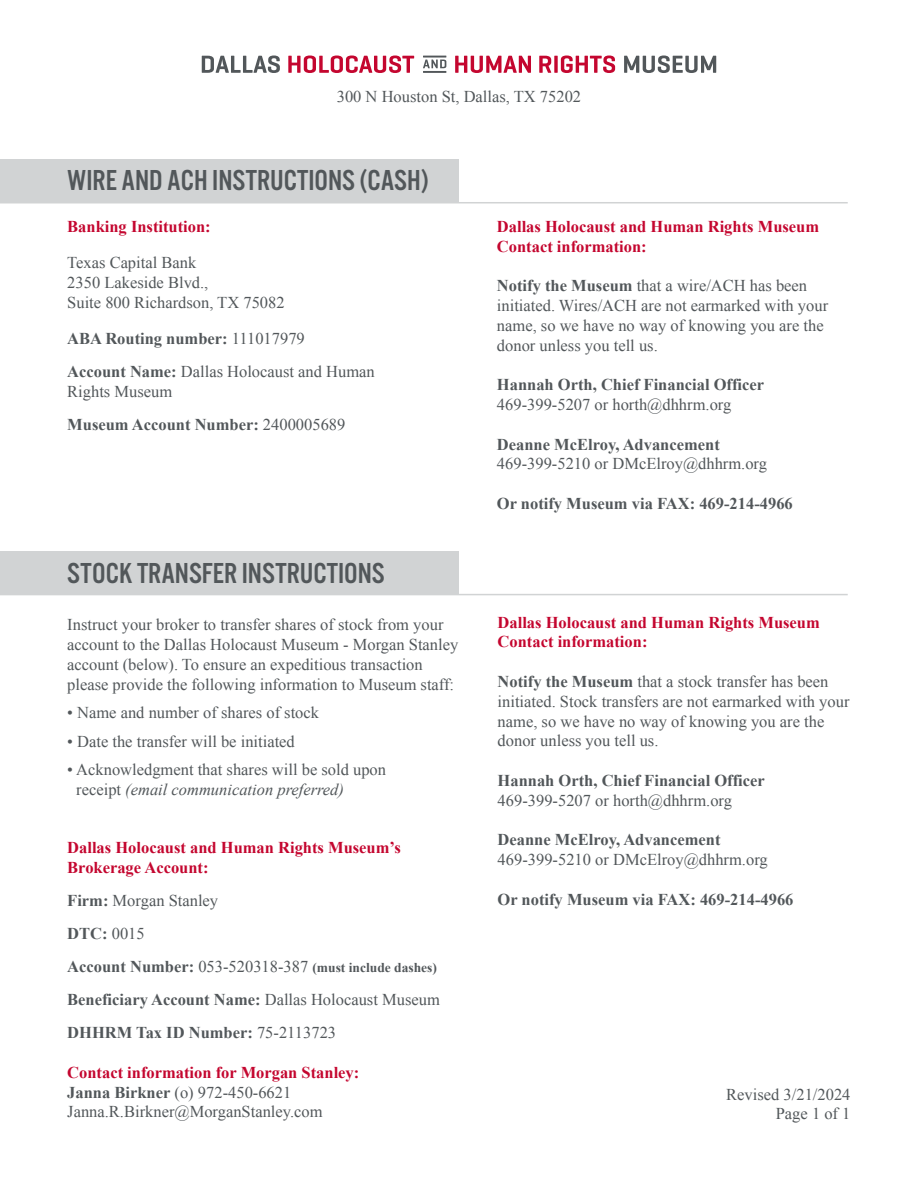
<style>
.page{position:relative;width:918px;height:1188px;background:#fff}
.page>*{position:absolute;margin:0;border:0;box-sizing:border-box;transform-origin:0 0}
.t1{font:30px "Alternate Got No 3 D";color:#52575a}
.t2{font:16.5px/19.8px "Times New Roman";color:#52575a}
.t3{font:700 16.5px/33px "Times New Roman";color:#52575a}
.t4{font:700 16.5px/19.8px "Times New Roman";color:#c4062f}
.t5{font:700 13.5px "Times New Roman";color:#52575a}
.s1{font-weight:700}
.s2{font-style:italic}
.s3{font-size:16.5px}
.s4{font-weight:400;font-size:16.5px}
.s5{font-weight:400}
.s6{font-weight:700;color:#c4062f}
</style>
<div class="page">
<div style="left:0;top:159px;width:459px;height:44px;background:#d1d3d4"></div>
<div style="left:0;top:551px;width:459px;height:44px;background:#d1d3d4"></div>
<svg style="left:202px;top:56px;width:78px;height:17px"></svg>
<svg style="left:624px;top:56px;width:92px;height:17px"></svg>
<svg style="left:423px;top:60px;width:23px;height:8px"></svg>
<svg style="left:455px;top:56px;width:76px;height:17px"></svg>
<svg style="left:539px;top:56px;width:12px;height:17px"></svg>
<svg style="left:554px;top:56px;width:4px;height:17px"></svg>
<svg style="left:561px;top:56px;width:54px;height:17px"></svg>
<svg style="left:288px;top:56px;width:126px;height:17px"></svg>
<hr style="left:423px;top:71px;width:23px;height:2px;background:#52575a">
<hr style="left:423px;top:56px;width:23px;height:2px;background:#52575a">
<hr style="left:0;top:202px;width:848px;height:1px;background:#d1d3d4">
<hr style="left:0;top:594px;width:848px;height:1px;background:#d1d3d4">
<p class="t2" style="left:337px;top:86px;width:246px">300 N Houston St, Dallas, TX 75202</p>
<h1 class="t1" style="left:67px;top:165px;width:363px">WIRE AND ACH INSTRUCTIONS (CASH)</h1>
<p class="t4" style="left:67px;top:216px;width:145px">Banking Institution:</p>
<p class="t2" style="left:67px;top:252px;width:219px">Texas Capital Bank<br>2350 Lakeside Blvd.,<br>Suite 800 Richardson, TX 75082</p>
<p class="t2" style="left:67px;top:322px;width:309px;line-height:33px"><span class="s1">ABA Routing number:</span> 111017979<br><span class="s1">Account Name:</span> Dallas Holocaust and Human</p>
<p class="t2" style="left:67px;top:375px;width:280px;line-height:33px">Rights Museum<br><span class="s1">Museum Account Number:</span> 2400005689</p>
<h1 class="t1" style="left:67px;top:558px;width:319px">STOCK TRANSFER INSTRUCTIONS</h1>
<p class="t2" style="left:67px;top:615px;width:393px">Instruct your broker to transfer shares of stock from your account to the Dallas Holocaust Museum - Morgan Stanley account (below). To ensure an expeditious transaction please provide the following information to Museum staff:</p>
<p class="t2" style="left:67px;top:703px;width:253px">• Name and number of shares of stock</p>
<p class="t2" style="left:67px;top:731px;width:229px">• Date the transfer will be initiated</p>
<p class="t2" style="left:76px;top:760px;width:311px;text-indent:-9px">• Acknowledgment that shares will be sold upon receipt <span class="s2">(email communication preferred)</span></p>
<p class="t4" style="left:67px;top:837px;width:335px">Dallas Holocaust and Human Rights Museum’s<br>Brokerage Account:</p>
<p class="t2" style="left:67px;top:884px;width:152px;line-height:33px"><span class="s1">Firm:</span> Morgan Stanley<br><span class="s1">DTC:</span> 0015</p>
<p class="t5" style="left:67px;top:958px;width:371px"><span class="s3">Account Number:</span> <span class="s4">053-520318-387</span> (must include dashes)</p>
<p class="t3" style="left:67px;top:983px;width:374px">Beneficiary Account Name: <span class="s5">Dallas Holocaust Museum<br></span>DHHRM Tax ID Number: <span class="s5">75-2113723</span></p>
<p class="t2" style="left:67px;top:1062px;width:294px"><span class="s6">Contact information for Morgan Stanley:<br></span><span class="s1">Janna Birkner</span> (o) 972-450-6621<br>Janna.R.Birkner@MorganStanley.com</p>
<p class="t4" style="left:497px;top:216px;width:324px">Dallas Holocaust and Human Rights Museum<br>Contact information:</p>
<p class="t2" style="left:497px;top:276px;width:333px"><span class="s1">Notify the Museum</span> that a wire/ACH has been initiated. Wires/ACH are not earmarked with your name, so we have no way of knowing you are the donor unless you tell us.</p>
<p class="t3" style="left:497px;top:368px;width:269px">Hannah Orth, Chief Financial Officer</p>
<p class="t2" style="left:497px;top:394px;width:236px">469-399-5207 or horth@dhhrm.org</p>
<p class="t3" style="left:497px;top:427px;width:224px">Deanne McElroy, Advancement</p>
<p class="t2" style="left:497px;top:454px;width:272px">469-399-5210 or DMcElroy@dhhrm.org</p>
<p class="t3" style="left:497px;top:487px;width:297px">Or notify Museum via FAX: 469-214-4966</p>
<p class="t4" style="left:498px;top:612px;width:324px">Dallas Holocaust and Human Rights Museum<br>Contact information:</p>
<p class="t2" style="left:498px;top:671px;width:353px"><span class="s1">Notify the Museum</span> that a stock transfer has been initiated. Stock transfers are not earmarked with your name, so we have no way of knowing you are the donor unless you tell us.</p>
<p class="t3" style="left:498px;top:764px;width:269px">Hannah Orth, Chief Financial Officer</p>
<p class="t2" style="left:498px;top:790px;width:236px">469-399-5207 or horth@dhhrm.org</p>
<p class="t3" style="left:498px;top:823px;width:224px">Deanne McElroy, Advancement</p>
<p class="t2" style="left:498px;top:850px;width:272px">469-399-5210 or DMcElroy@dhhrm.org</p>
<p class="t3" style="left:498px;top:882px;width:297px">Or notify Museum via FAX: 469-214-4966</p>
<p class="t2" style="left:726px;top:1084px;width:126px;text-align:right">Revised 3/21/2024<br>Page 1 of 1</p>
</div>
